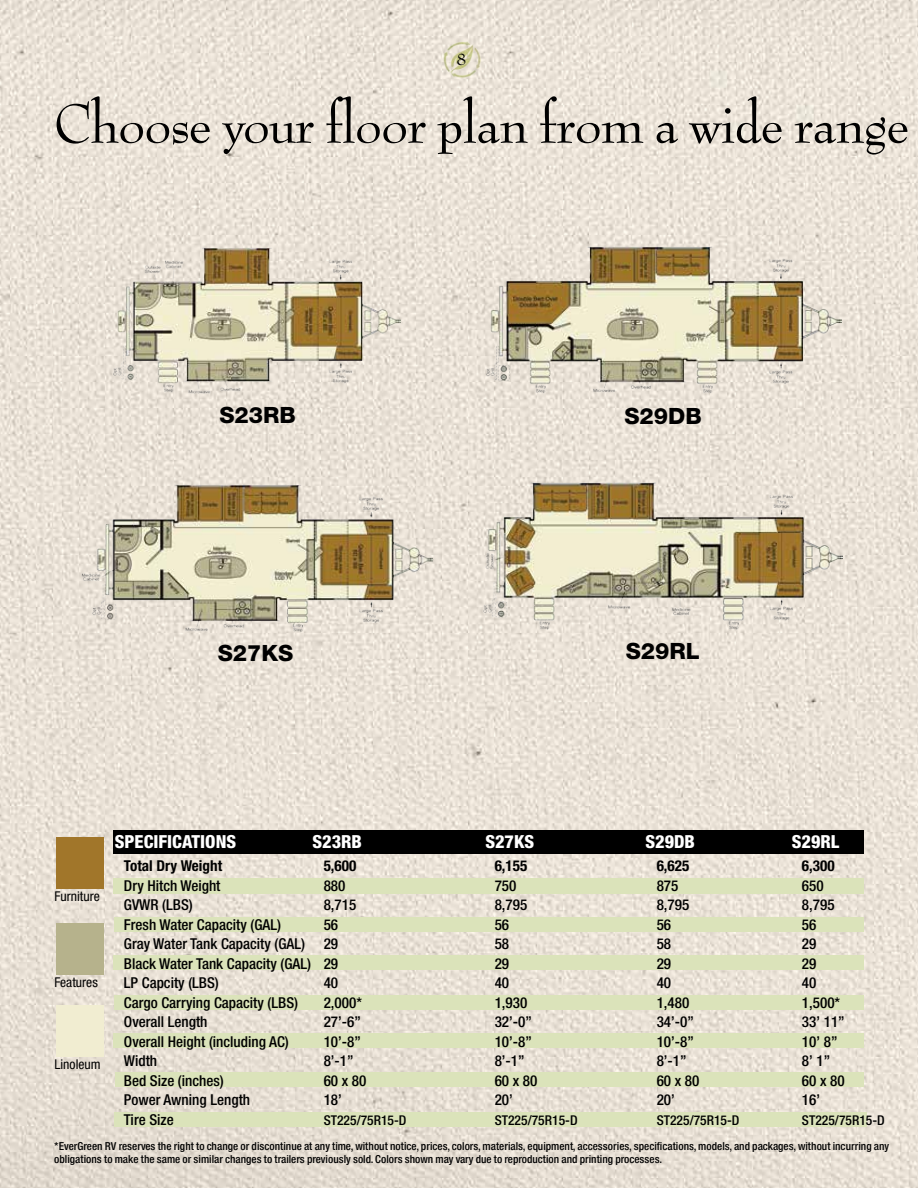
<style>
.page{position:relative;width:918px;height:1188px;background:#fff}
.page>*{position:absolute;margin:0;border:0;box-sizing:border-box;transform-origin:0 0}
.t1{font:60px "Bernhard Modern Std";letter-spacing:-.03em;color:#000}
.t2{font:800 22.5px "Helvetica Neue";color:#000}
.t3{font:800 condensed 18px "Helvetica Neue";color:#fff}
.t4{font:18px "Bernhard Modern Std";color:#000}
.t5{font:500 condensed 15px "Helvetica Neue";color:#000}
.t6{font:700 condensed 15px "Helvetica Neue";color:#000}
.t7{font:500 condensed 13.5px "Helvetica Neue";color:#000}
.t8{font:condensed 13.5px "Helvetica Neue";color:#000}
.t9{font:10.5px/13.5px "Europa Gro Nr 2 SB Med Con";color:#000}
</style>
<div class="page">
<img style="left:0;top:0;width:918px;height:1188px">
<img style="left:112px;top:247px;width:289px;height:169px">
<img style="left:80px;top:483px;width:352px;height:169px">
<div style="left:114px;top:917px;width:750px;height:15px;background:#dbe3ba"></div>
<div style="left:113px;top:956px;width:751px;height:14px;background:#dbe3ba"></div>
<div style="left:114px;top:995px;width:750px;height:14px;background:#dbe3ba"></div>
<div style="left:114px;top:1033px;width:750px;height:15px;background:#dbe3ba"></div>
<div style="left:115px;top:1073px;width:749px;height:14px;background:#dbe3ba"></div>
<div style="left:115px;top:1112px;width:752px;height:15px;background:#dbe3ba"></div>
<div style="left:114px;top:878px;width:750px;height:16px;background:#dbe3ba"></div>
<img style="left:438px;top:37px;width:49px;height:43px">
<div style="left:57px;top:1005px;width:47px;height:52px;background:#f1edd1"></div>
<div style="left:57px;top:923px;width:47px;height:52px;background:#b6b28c"></div>
<div style="left:57px;top:837px;width:47px;height:52px;background:#a1762a"></div>
<div style="left:113px;top:831px;width:751px;height:23px;background:#000"></div>
<img style="left:484px;top:246px;width:357px;height:168px">
<img style="left:483px;top:482px;width:359px;height:169px">
<p class="t4" style="left:457px;top:49px;width:12px">8</p>
<h1 class="t1" style="left:53px;top:92px;width:858px">Choose your floor plan from a wide range</h1>
<h2 class="t2" style="left:219px;top:402px;width:78px">S23RB</h2>
<h2 class="t2" style="left:218px;top:640px;width:77px">S27KS</h2>
<h2 class="t2" style="left:624px;top:403px;width:79px">S29DB</h2>
<h2 class="t2" style="left:626px;top:638px;width:76px">S29RL</h2>
<p class="t8" style="left:54px;top:888px;width:47px">Furniture</p>
<p class="t8" style="left:54px;top:974px;width:45px">Features</p>
<p class="t8" style="left:54px;top:1057px;width:48px">Linoleum</p>
<p class="t3" style="left:115px;top:831px;width:123px">SPECIFICATIONS</p>
<p class="t3" style="left:313px;top:831px;width:51px">S23RB</p>
<p class="t3" style="left:485px;top:831px;width:50px">S27KS</p>
<p class="t3" style="left:646px;top:831px;width:51px">S29DB</p>
<p class="t3" style="left:792px;top:831px;width:49px">S29RL</p>
<p class="t6" style="left:124px;top:857px;width:100px">Total Dry Weight</p>
<p class="t6" style="left:324px;top:857px;width:34px">5,600</p>
<p class="t6" style="left:495px;top:857px;width:34px">6,155</p>
<p class="t6" style="left:657px;top:857px;width:34px">6,625</p>
<p class="t6" style="left:802px;top:857px;width:34px">6,300</p>
<p class="t5" style="left:124px;top:876px;width:98px">Dry Hitch Weight</p>
<p class="t5" style="left:324px;top:876px;width:23px">880</p>
<p class="t5" style="left:495px;top:876px;width:23px">750</p>
<p class="t5" style="left:657px;top:876px;width:23px">875</p>
<p class="t5" style="left:802px;top:876px;width:23px">650</p>
<p class="t5" style="left:124px;top:896px;width:70px">GVWR (LBS)</p>
<p class="t5" style="left:324px;top:896px;width:34px">8,715</p>
<p class="t5" style="left:495px;top:896px;width:34px">8,795</p>
<p class="t5" style="left:657px;top:896px;width:34px">8,795</p>
<p class="t5" style="left:802px;top:896px;width:34px">8,795</p>
<p class="t5" style="left:124px;top:915px;width:159px">Fresh Water Capacity (GAL)</p>
<p class="t5" style="left:324px;top:915px;width:16px">56</p>
<p class="t5" style="left:495px;top:915px;width:16px">56</p>
<p class="t5" style="left:657px;top:915px;width:16px">56</p>
<p class="t5" style="left:802px;top:915px;width:16px">56</p>
<p class="t5" style="left:124px;top:935px;width:216px">Gray Water Tank Capacity (GAL) 29</p>
<p class="t5" style="left:495px;top:935px;width:16px">58</p>
<p class="t5" style="left:657px;top:935px;width:16px">58</p>
<p class="t5" style="left:802px;top:935px;width:16px">29</p>
<p class="t5" style="left:124px;top:954px;width:216px">Black Water Tank Capacity (GAL) 29</p>
<p class="t5" style="left:495px;top:954px;width:16px">29</p>
<p class="t5" style="left:657px;top:954px;width:16px">29</p>
<p class="t5" style="left:802px;top:954px;width:16px">29</p>
<p class="t5" style="left:124px;top:974px;width:96px">LP Capcity (LBS)</p>
<p class="t5" style="left:324px;top:974px;width:16px">40</p>
<p class="t5" style="left:495px;top:974px;width:16px">40</p>
<p class="t5" style="left:657px;top:974px;width:16px">40</p>
<p class="t5" style="left:802px;top:974px;width:16px">40</p>
<p class="t5" style="left:124px;top:993px;width:176px">Cargo Carrying Capacity (LBS)</p>
<p class="t5" style="left:324px;top:993px;width:40px">2,000*</p>
<p class="t5" style="left:495px;top:993px;width:34px">1,930</p>
<p class="t5" style="left:657px;top:993px;width:34px">1,480</p>
<p class="t5" style="left:802px;top:993px;width:40px">1,500*</p>
<p class="t5" style="left:124px;top:1013px;width:85px">Overall Length</p>
<p class="t5" style="left:324px;top:1013px;width:39px">27’-6”</p>
<p class="t5" style="left:495px;top:1013px;width:39px">32’-0”</p>
<p class="t5" style="left:657px;top:1013px;width:39px">34’-0”</p>
<p class="t5" style="left:802px;top:1013px;width:44px">33’ 11”</p>
<p class="t5" style="left:124px;top:1032px;width:166px">Overall Height (including AC)</p>
<p class="t5" style="left:324px;top:1032px;width:39px">10’-8”</p>
<p class="t5" style="left:495px;top:1032px;width:39px">10’-8”</p>
<p class="t5" style="left:657px;top:1032px;width:39px">10’-8”</p>
<p class="t5" style="left:802px;top:1032px;width:37px">10’ 8”</p>
<p class="t5" style="left:124px;top:1052px;width:35px">Width</p>
<p class="t5" style="left:324px;top:1052px;width:31px">8’-1”</p>
<p class="t5" style="left:495px;top:1052px;width:31px">8’-1”</p>
<p class="t5" style="left:657px;top:1052px;width:31px">8’-1”</p>
<p class="t5" style="left:802px;top:1052px;width:30px">8’ 1”</p>
<p class="t5" style="left:124px;top:1071px;width:101px">Bed Size (inches)</p>
<p class="t5" style="left:324px;top:1071px;width:44px">60 x 80</p>
<p class="t5" style="left:495px;top:1071px;width:44px">60 x 80</p>
<p class="t5" style="left:657px;top:1071px;width:44px">60 x 80</p>
<p class="t5" style="left:802px;top:1071px;width:44px">60 x 80</p>
<p class="t5" style="left:124px;top:1091px;width:128px">Power Awning Length</p>
<p class="t5" style="left:324px;top:1091px;width:20px">18’</p>
<p class="t5" style="left:495px;top:1091px;width:20px">20’</p>
<p class="t5" style="left:657px;top:1091px;width:20px">20’</p>
<p class="t5" style="left:802px;top:1091px;width:20px">16’</p>
<p class="t5" style="left:124px;top:1110px;width:51px">Tire Size</p>
<p class="t7" style="left:324px;top:1112px;width:84px">ST225/75R15-D</p>
<p class="t7" style="left:495px;top:1112px;width:84px">ST225/75R15-D</p>
<p class="t7" style="left:657px;top:1112px;width:84px">ST225/75R15-D</p>
<p class="t7" style="left:802px;top:1112px;width:84px">ST225/75R15-D</p>
<p class="t9" style="left:54px;top:1139px;width:836px">*EverGreen RV reserves the right to change or discontinue at any time, without notice, prices, colors, materials, equipment, accessories, specifications, models, and packages, without incurring any obligations to make the same or similar changes to trailers previously sold. Colors shown may vary due to reproduction and printing processes.</p>
</div>
